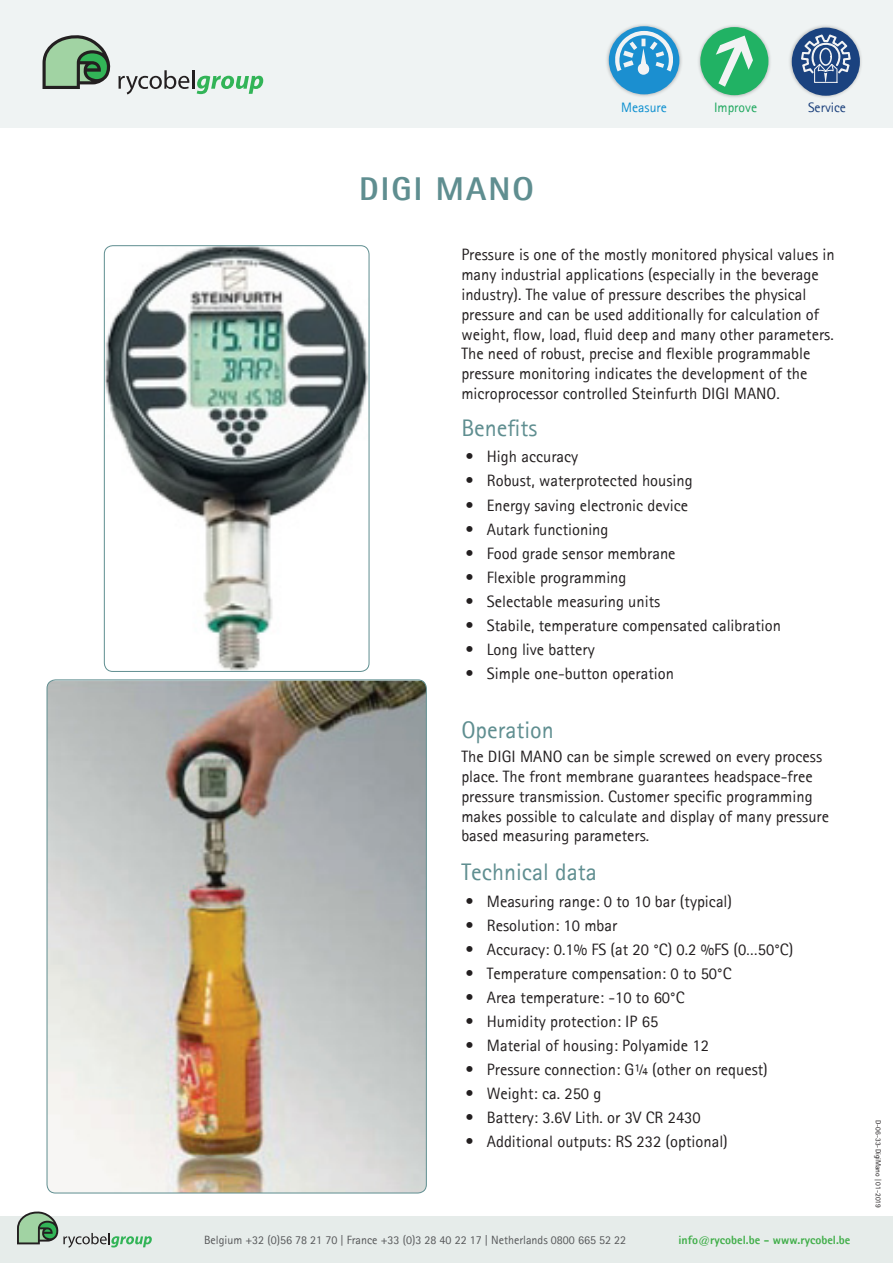
<style>
.page{position:relative;width:893px;height:1263px;background:#fff}
.page>*{position:absolute;margin:0;border:0;box-sizing:border-box;transform-origin:0 0}
.t1{font:800 33px "Rotis Sans Serif";letter-spacing:.065em;color:#5f8e90}
.t2{font:24px "Rotis Sans Serif";color:#5f8e90}
.t3{font:16.5px/19.8px "Rotis Sans Serif";color:#231f20}
.t4{font:13.65px "Rotis Sans Serif";color:#0e90d0}
.t5{font:13.65px "Rotis Sans Serif";color:#1fa85f}
.t6{font:13.65px "Rotis Sans Serif";color:#1b407c}
.t7{font:12px "Rotis Sans Serif";color:#57585a}
.t8{font:800 12px "Rotis Sans Serif";color:#40ae49}
.Productnummer{font:7.5px "Rotis Sans Serif";color:#231f20}
</style>
<div class="page">
<div style="left:0;top:1216px;width:893px;height:47px;background:#e6ecea"></div>
<svg style="left:17px;top:1211px;width:135px;height:37px"></svg>
<div style="left:0;top:0;width:893px;height:128px;background:#eff3f3"></div>
<svg style="left:43px;top:35px;width:68px;height:54px"></svg>
<svg style="left:118px;top:70px;width:145px;height:24px"></svg>
<div style="left:697px;top:24px;width:75px;height:74px;background:#231f20;opacity:.3"></div>
<div style="left:700px;top:27px;width:68px;height:68px;background:#21b264;border-radius:50%"></div>
<svg style="left:716px;top:36px;width:37px;height:51px"></svg>
<div style="left:788px;top:24px;width:75px;height:75px;background:#231f20;opacity:.3"></div>
<div style="left:792px;top:28px;width:68px;height:68px;background:#1a427f;border-radius:50%"></div>
<svg style="left:801px;top:35px;width:57px;height:48px"></svg>
<div style="left:606px;top:23px;width:77px;height:75px;background:#231f20;opacity:.3"></div>
<div style="left:609px;top:26px;width:70px;height:68px;background:#1b8fd0;border-radius:50%"></div>
<svg style="left:615px;top:31px;width:58px;height:44px"></svg>
<img style="left:104px;top:246px;width:265px;height:425px">
<div style="left:104px;top:245px;width:265px;height:427px;border:1px solid #5f8e90;border-radius:9px"></div>
<img style="left:47px;top:680px;width:379px;height:513px">
<p class="t4" style="left:621px;top:99px;width:47px">Measure</p>
<p class="t5" style="left:714px;top:99px;width:45px">Improve</p>
<p class="t6" style="left:808px;top:99px;width:40px">Service</p>
<h1 class="t1" style="left:359px;top:167px;width:176px">DIGI MANO</h1>
<p class="t3" style="left:461px;top:245px;width:375px">Pressure is one of the mostly monitored physical values in many industrial applications (especially in the beverage industry). The value of pressure describes the physical pressure and can be used additionally for calculation of weight, flow, load, fluid deep and many other parameters.<br>The need of robust, precise and flexible programmable pressure monitoring indicates the development of the microprocessor controlled Steinfurth DIGI MANO.</p>
<h2 class="t2" style="left:461px;top:414px;width:77px">Benefits</h2>
<p class="t3" style="left:466px;top:447px;width:114px">• High accuracy</p>
<p class="t3" style="left:466px;top:471px;width:229px">• Robust, waterprotected housing</p>
<p class="t3" style="left:466px;top:495px;width:224px">• Energy saving electronic device</p>
<p class="t3" style="left:466px;top:519px;width:144px">• Autark functioning</p>
<p class="t3" style="left:466px;top:543px;width:212px">• Food grade sensor membrane</p>
<p class="t3" style="left:466px;top:567px;width:162px">• Flexible programming</p>
<p class="t3" style="left:466px;top:591px;width:196px">• Selectable measuring units</p>
<p class="t3" style="left:466px;top:615px;width:317px">• Stabile, temperature compensated calibration</p>
<p class="t3" style="left:466px;top:639px;width:131px">• Long live battery</p>
<p class="t3" style="left:466px;top:663px;width:210px">• Simple one-button operation</p>
<h2 class="t2" style="left:461px;top:716px;width:94px">Operation</h2>
<p class="t3" style="left:461px;top:747px;width:369px">The DIGI MANO can be simple screwed on every process place. The front membrane guarantees headspace-free pressure transmission. Customer specific programming makes possible to calculate and display of many pressure based measuring parameters.</p>
<h2 class="t2" style="left:461px;top:858px;width:137px">Technical data</h2>
<p class="t3" style="left:466px;top:891px;width:268px">• Measuring range: 0 to 10 bar (typical)</p>
<p class="t3" style="left:466px;top:915px;width:153px">• Resolution: 10 mbar</p>
<p class="t3" style="left:466px;top:939px;width:329px">• Accuracy: 0.1% FS (at 20 °C) 0.2 %FS (0…50°C)</p>
<p class="t3" style="left:466px;top:963px;width:267px">• Temperature compensation: 0 to 50°C</p>
<p class="t3" style="left:466px;top:987px;width:220px">• Area temperature: -10 to 60°C</p>
<p class="t3" style="left:466px;top:1011px;width:194px">• Humidity protection: IP 65</p>
<p class="t3" style="left:466px;top:1035px;width:245px">• Material of housing: Polyamide 12</p>
<p class="t3" style="left:466px;top:1059px;width:304px">• Pressure connection: G¼ (other on request)</p>
<p class="t3" style="left:466px;top:1083px;width:137px">• Weight: ca. 250 g</p>
<p class="t3" style="left:466px;top:1107px;width:237px">• Battery: 3.6V Lith. or 3V CR 2430</p>
<p class="t3" style="left:466px;top:1131px;width:264px">• Additional outputs: RS 232 (optional)</p>
<p class="t7" style="left:204px;top:1232px;width:424px">Belgium +32 (0)56 78 21 70 | France +33 (0)3 28 40 22 17 | Netherlands 0800 665 52 22</p>
<p class="t8" style="left:678px;top:1232px;width:173px">info@rycobel.be - www.rycobel.be</p>
<p class="Productnummer" style="left:883px;top:1120px;width:89px;rotate:90deg">D-06-33-DigiMano | 01-2019</p>
</div>
